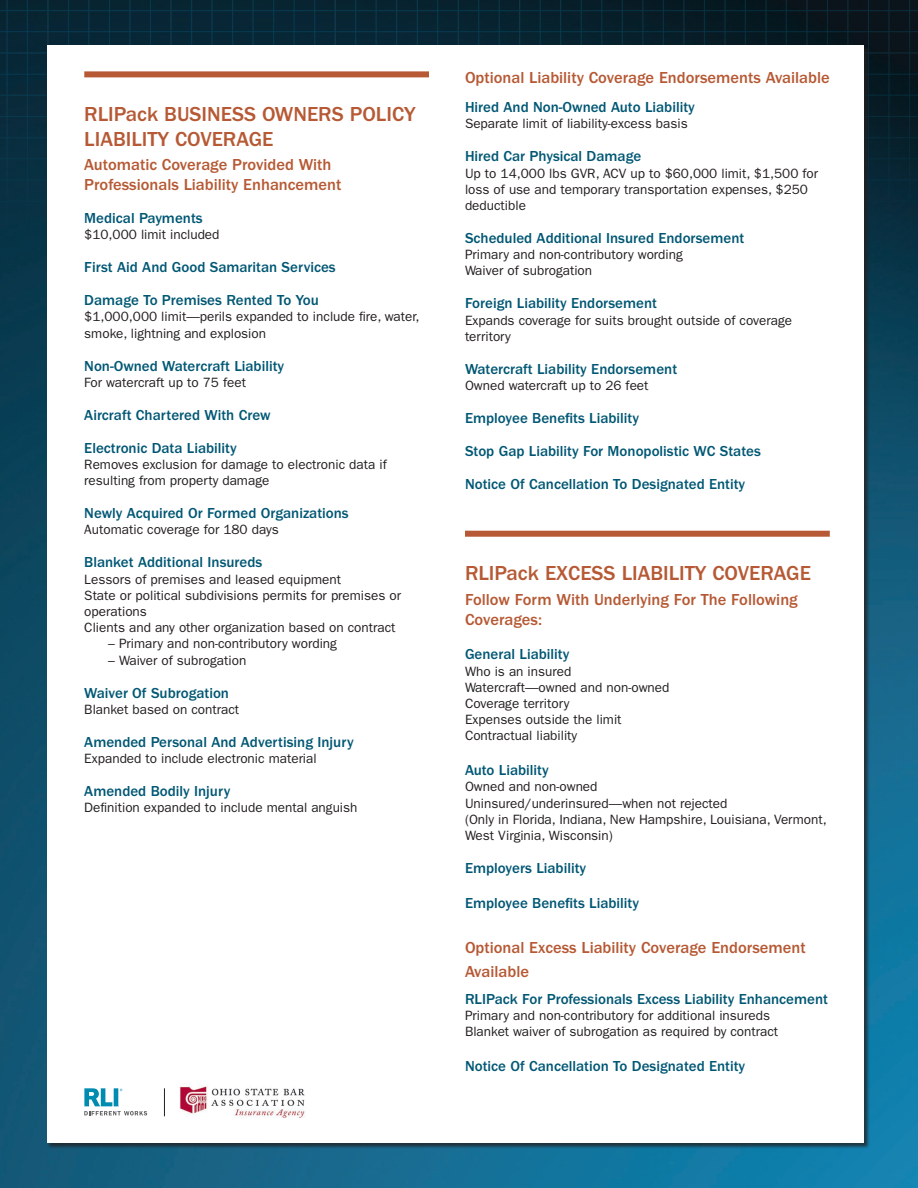
<style>
.page{position:relative;width:918px;height:1188px;background:#fff}
.page>*{position:absolute;margin:0;border:0;box-sizing:border-box;transform-origin:0 0}
.Headline{font:500 21px/25.2px "ITC Franklin Gothic Std";color:#b65934}
.descriptions{font:500 16.5px/19.8px "ITC Franklin Gothic Std";color:#b65934}
.optional{font:500 16.5px/23.4px "ITC Franklin Gothic Std";color:#b65934}
.coverages{font:500 15px "ITC Franklin Gothic Std";color:#005774}
.coverages-2{font:13.5px/16.2px "ITC Franklin Gothic Std";color:#231f20}
</style>
<div class="page">
<img style="left:0;top:235px;width:918px;height:953px">
<img style="left:0;top:0;width:918px;height:235px">
<div style="left:47px;top:45px;width:817px;height:1098px;background:#fff"></div>
<div style="left:84px;top:71px;width:345px;height:6px;background:#b65934"></div>
<div style="left:465px;top:531px;width:365px;height:6px;background:#b65934"></div>
<svg style="left:84px;top:1088px;width:63px;height:27px"></svg>
<svg style="left:164px;top:1088px;width:1px;height:28px"></svg>
<img style="left:180px;top:1086px;width:125px;height:32px">
<p class="Headline" style="left:84px;top:101px;width:333px">RLIPack BUSINESS OWNERS POLICY<br>LIABILITY COVERAGE</p>
<p class="descriptions" style="left:84px;top:155px;width:259px">Automatic Coverage Provided With<br>Professionals Liability Enhancement</p>
<p class="coverages" style="left:84px;top:210px;width:120px">Medical Payments</p>
<p class="coverages-2" style="left:84px;top:227px;width:137px">$10,000 limit included</p>
<p class="coverages" style="left:84px;top:259px;width:253px">First Aid And Good Samaritan Services</p>
<p class="coverages" style="left:84px;top:292px;width:236px">Damage To Premises Rented To You</p>
<p class="coverages-2" style="left:84px;top:309px;width:337px">$1,000,000 limit—perils expanded to include fire, water, smoke, lightning and explosion</p>
<p class="coverages" style="left:84px;top:357px;width:201px">Non-Owned Watercraft Liability</p>
<p class="coverages-2" style="left:84px;top:374px;width:163px">For watercraft up to 75 feet</p>
<p class="coverages" style="left:84px;top:406px;width:188px">Aircraft Chartered With Crew</p>
<p class="coverages" style="left:84px;top:439px;width:154px">Electronic Data Liability</p>
<p class="coverages-2" style="left:84px;top:456px;width:304px">Removes exclusion for damage to electronic data if resulting from property damage</p>
<p class="coverages" style="left:84px;top:505px;width:266px">Newly Acquired Or Formed Organizations</p>
<p class="coverages-2" style="left:84px;top:522px;width:196px">Automatic coverage for 180 days</p>
<p class="coverages" style="left:84px;top:554px;width:179px">Blanket Additional Insureds</p>
<p class="coverages-2" style="left:84px;top:571px;width:258px">Lessors of premises and leased equipment</p>
<p class="coverages-2" style="left:84px;top:587px;width:318px">State or political subdivisions permits for premises or operations</p>
<p class="coverages-2" style="left:84px;top:620px;width:313px">Clients and any other organization based on contract</p>
<p class="coverages-2" style="left:108px;top:636px;width:230px">– Primary and non-contributory wording</p>
<p class="coverages-2" style="left:108px;top:652px;width:140px">– Waiver of subrogation</p>
<p class="coverages" style="left:84px;top:684px;width:146px">Waiver Of Subrogation</p>
<p class="coverages-2" style="left:84px;top:701px;width:156px">Blanket based on contract</p>
<p class="coverages" style="left:84px;top:733px;width:271px">Amended Personal And Advertising Injury</p>
<p class="coverages-2" style="left:84px;top:750px;width:234px">Expanded to include electronic material</p>
<p class="coverages" style="left:84px;top:783px;width:148px">Amended Bodily Injury</p>
<p class="coverages-2" style="left:84px;top:800px;width:275px">Definition expanded to include mental anguish</p>
<p class="optional" style="left:465px;top:66px;width:366px">Optional Liability Coverage Endorsements Available</p>
<p class="coverages" style="left:465px;top:99px;width:231px">Hired And Non-Owned Auto Liability</p>
<p class="coverages-2" style="left:465px;top:116px;width:224px">Separate limit of liability-excess basis</p>
<p class="coverages" style="left:465px;top:148px;width:178px">Hired Car Physical Damage</p>
<p class="coverages-2" style="left:465px;top:165px;width:355px">Up to 14,000 lbs GVR, ACV up to $60,000 limit, $1,500 for loss of use and temporary transportation expenses, $250 deductible</p>
<p class="coverages" style="left:465px;top:230px;width:281px">Scheduled Additional Insured Endorsement</p>
<p class="coverages-2" style="left:465px;top:247px;width:219px">Primary and non-contributory wording</p>
<p class="coverages-2" style="left:465px;top:263px;width:129px">Waiver of subrogation</p>
<p class="coverages" style="left:465px;top:295px;width:194px">Foreign Liability Endorsement</p>
<p class="coverages-2" style="left:465px;top:312px;width:329px">Expands coverage for suits brought outside of coverage territory</p>
<p class="coverages" style="left:465px;top:360px;width:214px">Watercraft Liability Endorsement</p>
<p class="coverages-2" style="left:465px;top:377px;width:185px">Owned watercraft up to 26 feet</p>
<p class="coverages" style="left:465px;top:410px;width:176px">Employee Benefits Liability</p>
<p class="coverages" style="left:465px;top:443px;width:297px">Stop Gap Liability For Monopolistic WC States</p>
<p class="coverages" style="left:465px;top:476px;width:282px">Notice Of Cancellation To Designated Entity</p>
<p class="Headline" style="left:465px;top:561px;width:347px">RLIPack EXCESS LIABILITY COVERAGE</p>
<p class="descriptions" style="left:465px;top:590px;width:334px">Follow Form With Underlying For The Following<br>Coverages:</p>
<p class="coverages" style="left:465px;top:646px;width:106px">General Liability</p>
<p class="coverages-2" style="left:465px;top:663px;width:108px">Who is an insured</p>
<p class="coverages-2" style="left:465px;top:679px;width:206px">Watercraft—owned and non-owned</p>
<p class="coverages-2" style="left:465px;top:695px;width:106px">Coverage territory</p>
<p class="coverages-2" style="left:465px;top:712px;width:158px">Expenses outside the limit</p>
<p class="coverages-2" style="left:465px;top:728px;width:114px">Contractual liability</p>
<p class="coverages" style="left:465px;top:762px;width:85px">Auto Liability</p>
<p class="coverages-2" style="left:465px;top:779px;width:134px">Owned and non-owned</p>
<p class="coverages-2" style="left:465px;top:795px;width:264px">Uninsured/underinsured—when not rejected</p>
<p class="coverages-2" style="left:465px;top:811px;width:363px">(Only in Florida, Indiana, New Hampshire, Louisiana, Vermont,<br>West Virginia, Wisconsin)</p>
<p class="coverages" style="left:465px;top:860px;width:123px">Employers Liability</p>
<p class="coverages" style="left:465px;top:894px;width:176px">Employee Benefits Liability</p>
<p class="optional" style="left:465px;top:936px;width:342px">Optional Excess Liability Coverage Endorsement<br>Available</p>
<p class="coverages" style="left:465px;top:990px;width:364px">RLIPack For Professionals Excess Liability Enhancement</p>
<p class="coverages-2" style="left:465px;top:1007px;width:307px">Primary and non-contributory for additional insureds</p>
<p class="coverages-2" style="left:465px;top:1024px;width:315px">Blanket waiver of subrogation as required by contract</p>
<p class="coverages" style="left:465px;top:1058px;width:282px">Notice Of Cancellation To Designated Entity</p>
</div>
